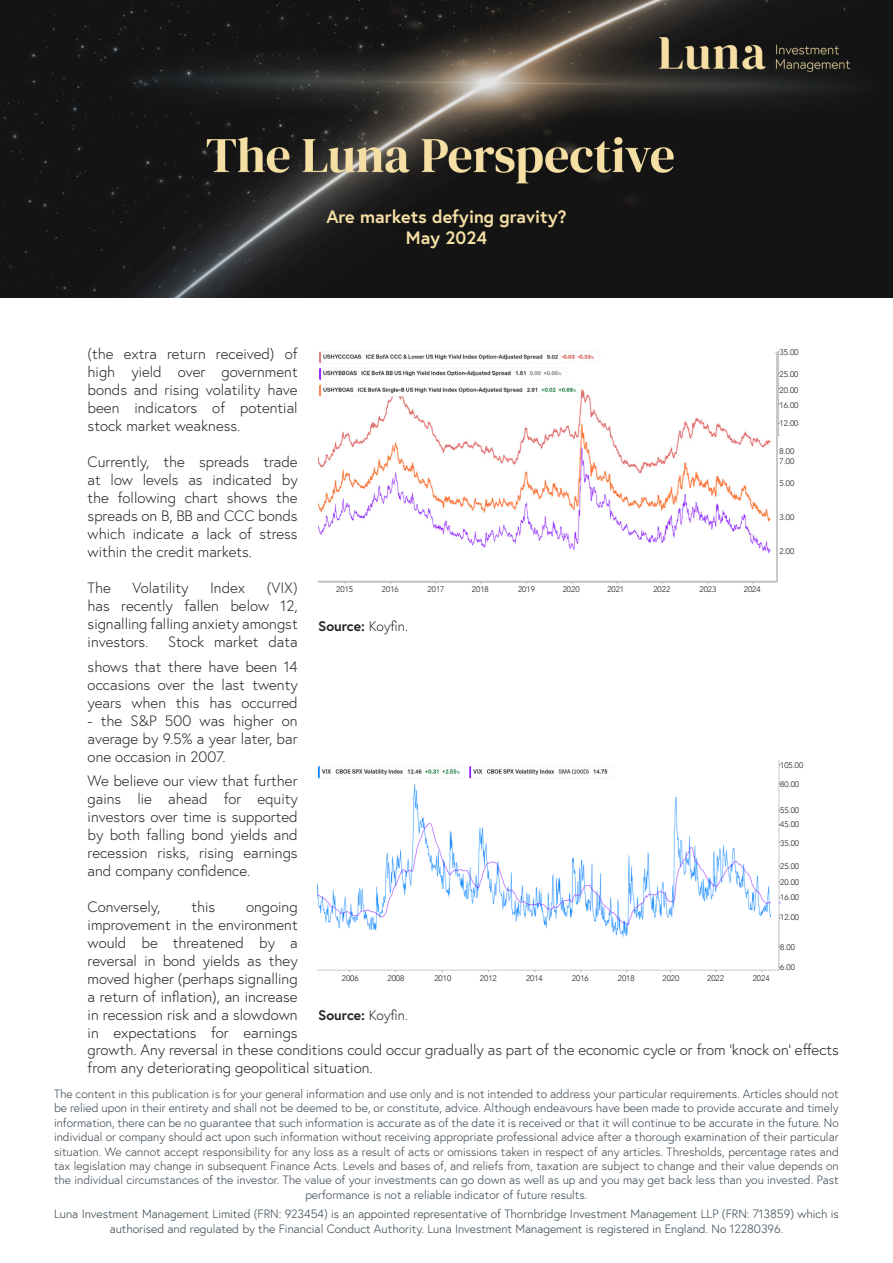
<style>
.page{position:relative;width:893px;height:1263px;background:#fff}
.page>*{position:absolute;margin:0;border:0;box-sizing:border-box;transform-origin:0 0}
.t1{font:700 18px "Europa";color:#f5dfa4}
.t2{font:300 15px/18px "Europa";color:#231f20;text-align:justify}
.t3{font:700 13.95px "Europa";color:#231f20}
.t4{font:700 13.8px "Europa";color:#231f20}
.t5{font:300 12px/14.4px "Europa";color:#313d47;text-align:center}
.t6{font:300 12px/14.4px "Europa";color:#293a44;text-align:center}
.t7{font:300 8.1px "Avenir";color:#231f20}
.s1{font-weight:300}
</style>
<div class="page">
<img style="left:318px;top:352px;width:461px;height:232px">
<div style="left:777px;top:436px;width:5px;height:146px;background:#fff"></div>
<hr style="left:776px;top:352px;width:2px;height:230px;background:#bababa">
<hr style="left:318px;top:581px;width:458px;height:1px;background:#bababa">
<img style="left:318px;top:760px;width:462px;height:213px">
<img style="left:318px;top:765px;width:297px;height:17px">
<img style="left:0;top:0;width:893px;height:298px">
<p class="t1" style="left:326px;top:204px;width:242px">Are markets defying gravity?</p>
<p class="t1" style="left:406px;top:226px;width:83px">May 2024</p>
<p class="t2" style="left:88px;top:344px;width:212px">(the extra return received) of high yield over government bonds and rising volatility have been indicators of potential stock market weakness.</p>
<p class="t2" style="left:88px;top:452px;width:212px">Currently, the spreads trade at low levels as indicated by the following chart shows the spreads on B, BB and CCC bonds which indicate a lack of stress within the credit markets.</p>
<p class="t2" style="left:88px;top:578px;width:25px">The</p>
<p class="t2" style="left:133px;top:578px;width:57px">Volatility</p>
<p class="t2" style="left:210px;top:578px;width:37px">Index</p>
<p class="t2" style="left:88px;top:578px;width:212px;text-indent:179px">(VIX) has recently fallen below 12, signalling falling anxiety amongst investors.</p>
<p class="t2" style="left:168px;top:632px;width:131px">Stock market data</p>
<p class="t7" style="left:336px;top:585px;width:18px">2015</p>
<p class="t7" style="left:382px;top:585px;width:18px">2016</p>
<p class="t7" style="left:428px;top:585px;width:18px">2017</p>
<p class="t7" style="left:472px;top:585px;width:18px">2018</p>
<p class="t7" style="left:518px;top:585px;width:18px">2019</p>
<p class="t7" style="left:563px;top:585px;width:18px">2020</p>
<p class="t7" style="left:607px;top:585px;width:18px">2021</p>
<p class="t7" style="left:653px;top:585px;width:18px">2022</p>
<p class="t7" style="left:699px;top:585px;width:18px">2023</p>
<p class="t7" style="left:744px;top:585px;width:18px">2024</p>
<p class="t3" style="left:318px;top:617px;width:91px">Source: <span class="s1">Koyfin.</span></p>
<p class="t7" style="left:779px;top:348px;width:20px">35.00</p>
<p class="t7" style="left:779px;top:369px;width:20px">25.00</p>
<p class="t7" style="left:779px;top:385px;width:20px">20.00</p>
<p class="t7" style="left:779px;top:400px;width:20px">16.00</p>
<p class="t7" style="left:779px;top:418px;width:20px">12.00</p>
<p class="t7" style="left:779px;top:447px;width:16px">8.00</p>
<p class="t7" style="left:779px;top:456px;width:16px">7.00</p>
<p class="t7" style="left:779px;top:478px;width:16px">5.00</p>
<p class="t7" style="left:779px;top:512px;width:16px">3.00</p>
<p class="t7" style="left:779px;top:546px;width:16px">2.00</p>
<p class="t2" style="left:88px;top:658px;width:212px">shows that there have been 14 occasions over the last twenty years when this has occurred</p>
<p class="t2" style="left:88px;top:712px;width:211px">- the S&amp;P 500 was higher on average by 9.5% a year later, bar one occasion in 2007.</p>
<p class="t2" style="left:88px;top:772px;width:212px">We believe our view that further gains lie ahead for equity investors over time is supported by both falling bond yields and recession risks, rising earnings and company confidence.</p>
<p class="t2" style="left:88px;top:898px;width:74px">Conversely,</p>
<p class="t2" style="left:191px;top:898px;width:25px">this</p>
<p class="t7" style="left:780px;top:760px;width:25px">105.00</p>
<p class="t7" style="left:780px;top:779px;width:20px">80.00</p>
<p class="t7" style="left:780px;top:805px;width:20px">55.00</p>
<p class="t7" style="left:780px;top:820px;width:20px">45.00</p>
<p class="t7" style="left:780px;top:838px;width:20px">35.00</p>
<p class="t7" style="left:780px;top:861px;width:20px">25.00</p>
<p class="t7" style="left:780px;top:877px;width:20px">20.00</p>
<p class="t7" style="left:780px;top:892px;width:20px">16.00</p>
<p class="t2" style="left:88px;top:898px;width:753px;text-align:left;text-indent:158px">ongoing<br>improvement in the environment<br>would be threatened by a<br>reversal in bond yields as they<br>moved higher (perhaps signalling<br>a return of inflation), an increase<br>in recession risk and a slowdown<br>in expectations for earnings<br>growth. Any reversal in these conditions could occur gradually as part of the economic cycle or from ‘knock on’ effects from any deteriorating geopolitical situation.</p>
<p class="t7" style="left:780px;top:912px;width:20px">12.00</p>
<p class="t7" style="left:780px;top:942px;width:16px">8.00</p>
<p class="t7" style="left:780px;top:962px;width:16px">6.00</p>
<p class="t7" style="left:342px;top:973px;width:18px">2006</p>
<p class="t7" style="left:387px;top:973px;width:18px">2008</p>
<p class="t7" style="left:434px;top:973px;width:18px">2010</p>
<p class="t7" style="left:480px;top:973px;width:18px">2012</p>
<p class="t7" style="left:526px;top:973px;width:18px">2014</p>
<p class="t7" style="left:572px;top:973px;width:18px">2016</p>
<p class="t7" style="left:618px;top:973px;width:18px">2018</p>
<p class="t7" style="left:662px;top:973px;width:18px">2020</p>
<p class="t7" style="left:707px;top:973px;width:18px">2022</p>
<p class="t7" style="left:753px;top:973px;width:18px">2024</p>
<p class="t4" style="left:318px;top:1005px;width:91px">Source: <span class="s1">Koyfin.</span></p>
<p class="t5" style="left:54px;top:1086px;width:786px">The content in this publication is for your general information and use only and is not intended to address your particular requirements. Articles should not be relied upon in their entirety and shall not be deemed to be, or constitute, advice. Although endeavours have been made to provide accurate and timely information, there can be no guarantee that such information is accurate as of the date it is received or that it will continue to be accurate in the future. No individual or company should act upon such information without receiving appropriate professional advice after a thorough examination of their particular situation. We cannot accept responsibility for any loss as a result of acts or omissions taken in respect of any articles. Thresholds, percentage rates and tax legislation may change in subsequent Finance Acts. Levels and bases of, and reliefs from, taxation are subject to change and their value depends on the individual circumstances of the investor. The value of your investments can go down as well as up and you may get back less than you invested. Past performance is not a reliable indicator of future results.</p>
<p class="t6" style="left:54px;top:1207px;width:786px">Luna Investment Management Limited (FRN: 923454) is an appointed representative of Thornbridge Investment Management LLP (FRN: 713859) which is authorised and regulated by the Financial Conduct Authority. Luna Investment Management is registered in England. No 12280396.</p>
</div>
